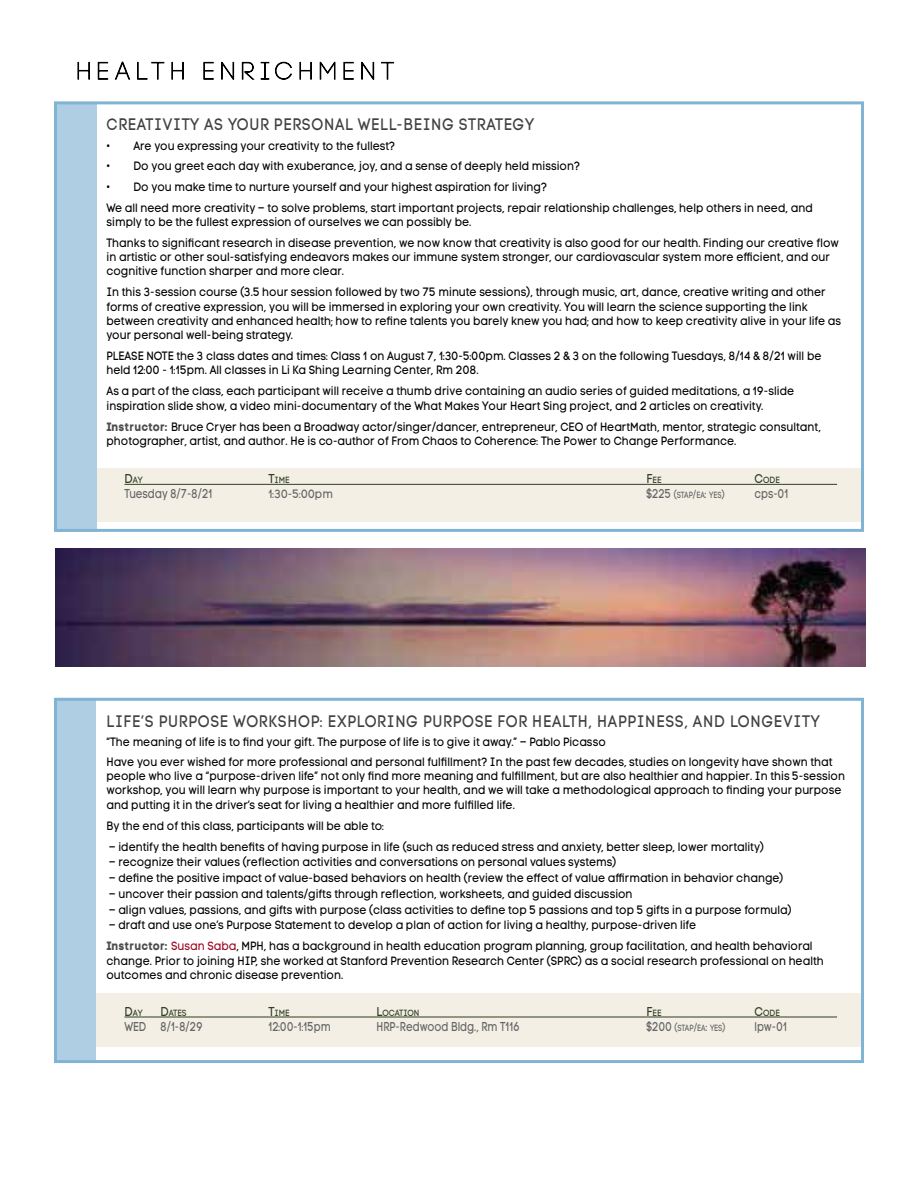
<style>
.page{position:relative;width:918px;height:1188px;background:#fff}
.page>*{position:absolute;margin:0;border:0;box-sizing:border-box;transform-origin:0 0}
.t1{font:16.5px "Code Pro LC";letter-spacing:.045em;color:#414042;scale:.9 1}
.t2{font:12.75px "Code Pro LC";color:#636466;scale:.8 1}
.t3{font:12px/14.2px "Code Pro LC";color:#000;scale:.9 1}
.t4{font:12px "Code Pro LC";letter-spacing:.01em;color:#636466;scale:.9 1}
.t5{font:8.85px "Code Pro LC";color:#303e24;scale:.9 1}
.t6{font:8.85px "Code Pro LC";color:#636466;scale:.8 1}
.s1{font-family:"Code Pro Bold LC";color:#4d4d4f}
.s2{font-size:12.75px}
.s3{font-size:10.5px}
.s4{color:#9e0621}
</style>
<div class="page">
<svg style="left:77px;top:62px;width:13px;height:18px"></svg>
<svg style="left:98px;top:62px;width:10px;height:18px"></svg>
<svg style="left:114px;top:61px;width:17px;height:19px"></svg>
<svg style="left:137px;top:62px;width:28px;height:18px"></svg>
<svg style="left:171px;top:62px;width:13px;height:18px"></svg>
<svg style="left:203px;top:62px;width:11px;height:18px"></svg>
<svg style="left:221px;top:61px;width:13px;height:19px"></svg>
<svg style="left:242px;top:62px;width:50px;height:18px"></svg>
<svg style="left:299px;top:62px;width:13px;height:18px"></svg>
<svg style="left:319px;top:61px;width:17px;height:19px"></svg>
<svg style="left:343px;top:62px;width:11px;height:18px"></svg>
<svg style="left:361px;top:61px;width:13px;height:19px"></svg>
<svg style="left:381px;top:62px;width:13px;height:18px"></svg>
<div style="left:54px;top:468px;width:810px;height:54px;background:#f3efe4"></div>
<div style="left:56px;top:104px;width:41px;height:428px;background:#afcde3"></div>
<hr style="left:124px;top:484px;width:713px;height:1px;background:#303e24">
<div style="left:54px;top:101px;width:810px;height:431px;border:3px solid #81b4d4"></div>
<div style="left:54px;top:993px;width:806px;height:54px;background:#f3efe4"></div>
<div style="left:55px;top:700px;width:41px;height:363px;background:#afcde3"></div>
<hr style="left:124px;top:1017px;width:713px;height:1px;background:#303e24">
<div style="left:54px;top:698px;width:810px;height:365px;border:3px solid #81b4d4"></div>
<img style="left:55px;top:548px;width:810px;height:119px">
<h1 class="t1" style="left:106px;top:115px;width:477px">CREATIVITY AS YOUR PERSONAL WELL-BEING STRATEGY</h1>
<p class="t3" style="left:106px;top:139px;width:322px">• Are you expressing your creativity to the fullest?</p>
<p class="t3" style="left:106px;top:158px;width:528px">• Do you greet each day with exuberance, joy, and a sense of deeply held mission?</p>
<p class="t3" style="left:106px;top:176px;width:786px;line-height:21px">• Do you make time to nurture yourself and your highest aspiration for living?<br>We all need more creativity – to solve problems, start important projects, repair relationship challenges, help others in need, and</p>
<p class="t3" style="left:106px;top:211px;width:815px;line-height:21px">simply to be the fullest expression of ourselves we can possibly be.<br>Thanks to significant research in disease prevention, we now know that creativity is also good for our health. Finding our creative flow</p>
<p class="t3" style="left:106px;top:250px;width:805px">in artistic or other soul-satisfying endeavors makes our immune system stronger, our cardiovascular system more efficient, and our cognitive function sharper and more clear.</p>
<p class="t3" style="left:106px;top:285px;width:818px">In this 3-session course (3.5 hour session followed by two 75 minute sessions), through music, art, dance, creative writing and other forms of creative expression, you will be immersed in exploring your own creativity. You will learn the science supporting the link between creativity and enhanced health; how to refine talents you barely knew you had; and how to keep creativity alive in your life as your personal well-being strategy.</p>
<p class="t3" style="left:106px;top:349px;width:796px">PLEASE NOTE the 3 class dates and times: Class 1 on August 7, 1:30-5:00pm. Classes 2 &amp; 3 on the following Tuesdays, 8/14 &amp; 8/21 will be held 12:00 - 1:15pm. All classes in Li Ka Shing Learning Center, Rm 208.</p>
<p class="t3" style="left:106px;top:384px;width:766px">As a part of the class, each participant will receive a thumb drive containing an audio series of guided meditations, a 19-slide inspiration slide show, a video mini-documentary of the What Makes Your Heart Sing project, and 2 articles on creativity.</p>
<p class="t3" style="left:106px;top:419px;width:796px"><span class="s1">Instructor:</span> Bruce Cryer has been a Broadway actor/singer/dancer, entrepreneur, CEO of HeartMath, mentor, strategic consultant, photographer, artist, and author. He is co-author of From Chaos to Coherence: The Power to Change Performance.</p>
<p class="t5" style="left:124px;top:475px;width:22px"><span class="s2">D</span>AY</p>
<p class="t5" style="left:268px;top:475px;width:25px"><span class="s2">T</span>IME</p>
<p class="t5" style="left:647px;top:475px;width:18px"><span class="s2">F</span>EE</p>
<p class="t5" style="left:755px;top:475px;width:30px"><span class="s2">C</span>ODE</p>
<p class="t2" style="left:124px;top:487px;width:111px">Tuesday 8/7-8/21</p>
<p class="t4" style="left:268px;top:487px;width:73px">1:30-5:00pm</p>
<p class="t6" style="left:646px;top:490px;width:100px"><span class="s2">$225</span> <span class="s3">(</span>STAP<span class="s3">/</span>EA<span class="s2">:</span> YES<span class="s3">)</span></p>
<p class="t2" style="left:754px;top:487px;width:44px">cps-01</p>
<h1 class="t1" style="left:106px;top:711px;width:794px">LIFE’S PURPOSE WORKSHOP: EXPLORING PURPOSE FOR HEALTH, HAPPINESS, AND LONGEVITY</h1>
<p class="t3" style="left:106px;top:732px;width:808px;line-height:19.6px">“The meaning of life is to find your gift. The purpose of life is to give it away.” – Pablo Picasso<br>Have you ever wished for more professional and personal fulfillment? In the past few decades, studies on longevity have shown that</p>
<p class="t3" style="left:106px;top:769px;width:822px">people who live a “purpose-driven life” not only find more meaning and fulfillment, but are also healthier and happier. In this 5-session workshop, you will learn why purpose is important to your health, and we will take a methodological approach to finding your purpose and putting it in the driver’s seat for living a healthier and more fulfilled life.</p>
<p class="t3" style="left:106px;top:819px;width:310px">By the end of this class, participants will be able to:</p>
<p class="t3" style="left:109px;top:840px;width:729px">– identify the health benefits of having purpose in life (such as reduced stress and anxiety, better sleep, lower mortality)</p>
<p class="t3" style="left:109px;top:855px;width:565px">– recognize their values (reflection activities and conversations on personal values systems)</p>
<p class="t3" style="left:109px;top:871px;width:751px">– define the positive impact of value-based behaviors on health (review the effect of value affirmation in behavior change)</p>
<p class="t3" style="left:109px;top:887px;width:583px">– uncover their passion and talents/gifts through reflection, worksheets, and guided discussion</p>
<p class="t3" style="left:109px;top:902px;width:760px">– align values, passions, and gifts with purpose (class activities to define top 5 passions and top 5 gifts in a purpose formula)</p>
<p class="t3" style="left:106px;top:915px;width:786px;line-height:21px">– draft and use one’s Purpose Statement to develop a plan of action for living a healthy, purpose-driven life<br><span class="s1">Instructor:</span> <span class="s4">Susan Saba</span>, MPH, has a background in health education program planning, group facilitation, and health behavioral</p>
<p class="t3" style="left:106px;top:953px;width:798px">change. Prior to joining HIP, she worked at Stanford Prevention Research Center (SPRC) as a social research professional on health outcomes and chronic disease prevention.</p>
<p class="t5" style="left:124px;top:1008px;width:22px"><span class="s2">D</span>AY</p>
<p class="t5" style="left:160px;top:1008px;width:31px"><span class="s2">D</span>ATES</p>
<p class="t5" style="left:269px;top:1008px;width:25px"><span class="s2">T</span>IME</p>
<p class="t5" style="left:376px;top:1008px;width:49px"><span class="s2">L</span>OCATION</p>
<p class="t5" style="left:646px;top:1008px;width:18px"><span class="s2">F</span>EE</p>
<p class="t5" style="left:755px;top:1008px;width:30px"><span class="s2">C</span>ODE</p>
<p class="t2" style="left:124px;top:1019px;width:99px">WED 8/1-8/29</p>
<p class="t2" style="left:268px;top:1019px;width:80px">12:00-1:15pm</p>
<p class="t2" style="left:376px;top:1019px;width:180px">HRP-Redwood Bldg., Rm T116</p>
<p class="t6" style="left:646px;top:1023px;width:100px"><span class="s2">$200</span> <span class="s3">(</span>STAP<span class="s3">/</span>EA<span class="s2">:</span> YES<span class="s3">)</span></p>
<p class="t2" style="left:754px;top:1019px;width:42px">lpw-01</p>
</div>
